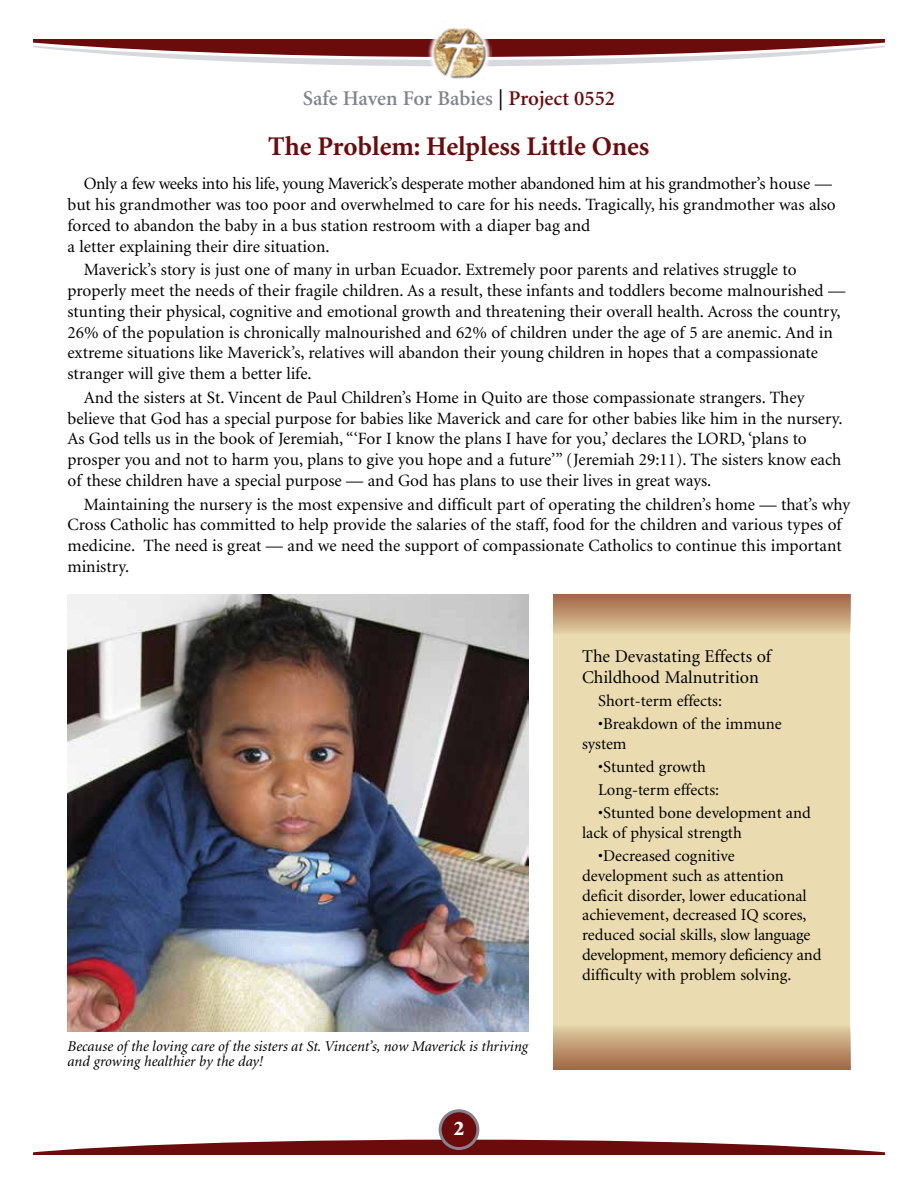
<style>
.page{position:relative;width:918px;height:1188px;background:#fff}
.page>*{position:absolute;margin:0;border:0;box-sizing:border-box;transform-origin:0 0}
.t1{font:700 27px "Minion";color:#6b0b0c}
.t2{font:600 21px "Minion";color:#83838f}
.t3{font:900 21px "Minion";color:#fff}
.t4{font:18px/21.6px "Minion";color:#000}
.t5{font:17.25px/20.7px "Minion";color:#000}
.t6{font:16.5px/19.8px "Minion";color:#000}
.t7{font:italic 15px/15px "Minion";color:#000}
.s1{color:#000}
.s2{color:#6b0b0c}
</style>
<div class="page">
<svg style="left:34px;top:1140px;width:850px;height:14px"></svg>
<div style="left:440px;top:1111px;width:38px;height:38px;background:#6b0b0c;border-radius:50%"></div>
<div style="left:439px;top:1109px;width:40px;height:41px;border:3px solid #83838f;border-radius:50%"></div>
<svg style="left:34px;top:40px;width:850px;height:26px"></svg>
<img style="left:426px;top:28px;width:66px;height:51px">
<div style="left:554px;top:594px;width:296px;height:475px;background:#eadcb0"></div>
<div style="left:554px;top:594px;width:296px;height:40px;background:linear-gradient(to bottom,#a16341,#dfcca0)"></div>
<div style="left:554px;top:1025px;width:296px;height:44px;background:linear-gradient(to bottom,#e2d0a3,#a36746)"></div>
<img style="left:68px;top:594px;width:460px;height:437px">
<p class="t2" style="left:303px;top:88px;width:314px">Safe Haven For Babies <span class="s1">|</span> <span class="s2">Project 0552</span></p>
<h1 class="t1" style="left:268px;top:133px;width:383px">The Problem: Helpless Little Ones</h1>
<p class="t5" style="left:68px;top:174px;width:770px;text-indent:16px">Only a few weeks into his life, young Maverick’s desperate mother abandoned him at his grandmother’s house — but his grandmother was too poor and overwhelmed to care for his needs. Tragically, his grandmother was also forced to abandon the baby in a bus station restroom with a diaper bag and<br>a letter explaining their dire situation.</p>
<p class="t5" style="left:68px;top:260px;width:779px;text-indent:16px">Maverick’s story is just one of many in urban Ecuador. Extremely poor parents and relatives struggle to properly meet the needs of their fragile children. As a result, these infants and toddlers become malnourished — stunting their physical, cognitive and emotional growth and threatening their overall health. Across the country, 26% of the population is chronically malnourished and 62% of children under the age of 5 are anemic. And in extreme situations like Maverick’s, relatives will abandon their young children in hopes that a compassionate stranger will give them a better life.</p>
<p class="t5" style="left:68px;top:388px;width:777px;text-indent:16px">And the sisters at St. Vincent de Paul Children’s Home in Quito are those compassionate strangers. They believe that God has a special purpose for babies like Maverick and care for other babies like him in the nursery.<br>As God tells us in the book of Jeremiah, “‘For I know the plans I have for you,’ declares the LORD, ‘plans to prosper you and not to harm you, plans to give you hope and a future’” (Jeremiah 29:11). The sisters know each of these children have a special purpose — and God has plans to use their lives in great ways.</p>
<p class="t5" style="left:68px;top:494px;width:784px;text-indent:16px">Maintaining the nursery is the most expensive and difficult part of operating the children’s home — that’s why Cross Catholic has committed to help provide the salaries of the staff, food for the children and various types of medicine. The need is great — and we need the support of compassionate Catholics to continue this important ministry.</p>
<p class="t7" style="left:68px;top:1039px;width:462px">Because of the loving care of the sisters at St. Vincent’s, now Maverick is thriving and growing healthier by the day!</p>
<p class="t3" style="left:454px;top:1117px;width:12px">2</p>
<p class="t4" style="left:582px;top:646px;width:191px">The Devastating Effects of<br>Childhood Malnutrition</p>
<p class="t6" style="left:598px;top:692px;width:125px">Short-term effects:</p>
<p class="t6" style="left:582px;top:715px;width:201px;text-indent:16px">•Breakdown of the immune system</p>
<p class="t6" style="left:598px;top:756px;width:122px;line-height:23.1px">•Stunted growth<br>Long-term effects:</p>
<p class="t6" style="left:582px;top:804px;width:230px;text-indent:16px">•Stunted bone development and lack of physical strength</p>
<p class="t6" style="left:582px;top:847px;width:241px;text-indent:16px">•Decreased cognitive development such as attention deficit disorder, lower educational achievement, decreased IQ scores, reduced social skills, slow language development, memory deficiency and difficulty with problem solving.</p>
</div>
